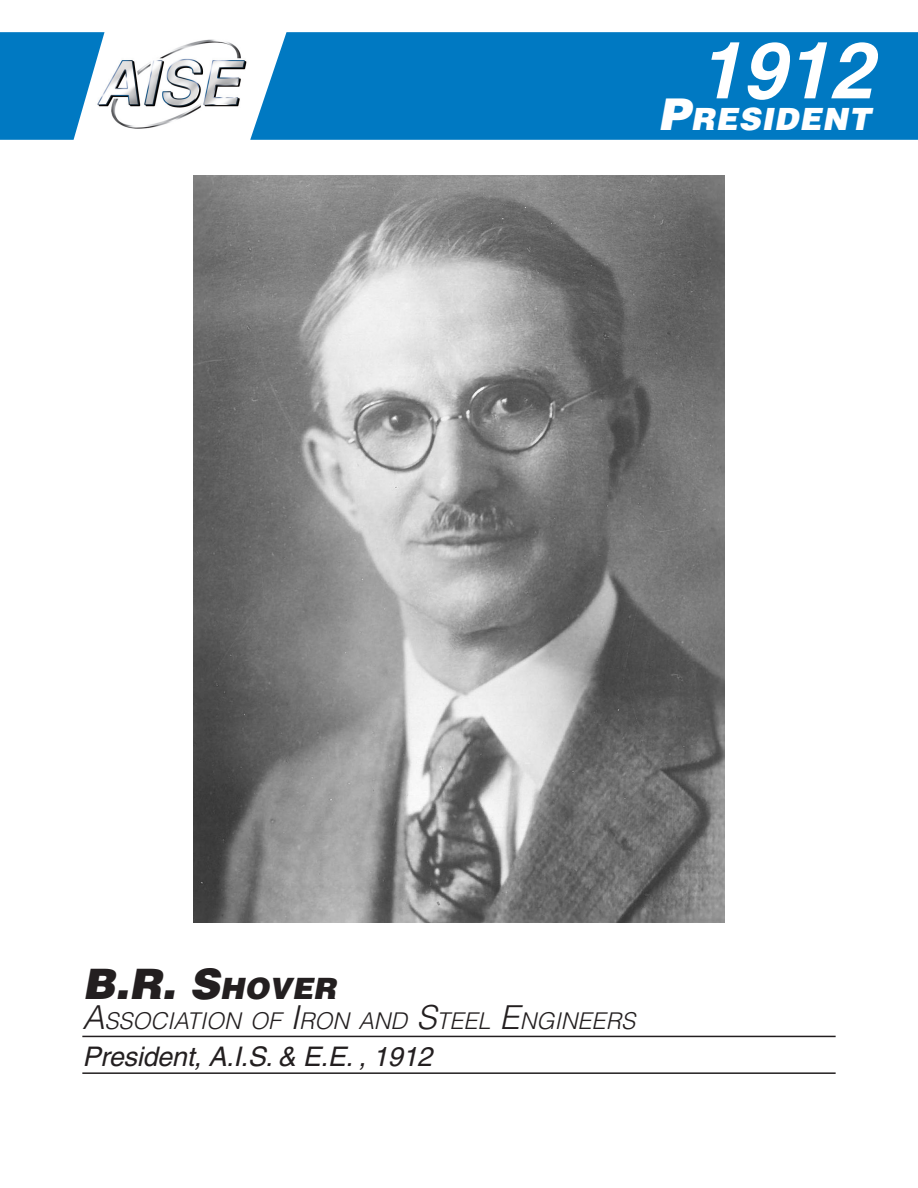
<style>
.page{position:relative;width:918px;height:1188px;background:#fff}
.page>*{position:absolute;margin:0;border:0;box-sizing:border-box;transform-origin:0 0}
.t1{font:italic 700 78.9px "Helvetica";color:#fff}
.t2{font:italic 900 42px "Helvetica";color:#231f20}
.t3{font:italic 900 30.6px "Helvetica";letter-spacing:.03em;color:#fff}
.t4{font:italic 27px "Helvetica";letter-spacing:-.01em;color:#231f20}
.t5{font:italic 300 23.1px "Helvetica";color:#231f20}
.s1{font-size:43.8px}
.s2{font-size:29.4px}
.s3{font-size:33px}
</style>
<div class="page">
<img style="left:105px;top:39px;width:142px;height:90px">
<div style="left:250px;top:32px;width:668px;height:108px;background:#0079c2"></div>
<svg style="left:0;top:32px;width:105px;height:108px;background:#278dcb"></svg>
<hr style="left:82px;top:1036px;width:754px;height:1px;background:#231f20">
<hr style="left:82px;top:1072px;width:754px;height:2px;background:#231f20">
<img style="left:194px;top:175px;width:530px;height:748px">
<p class="t1" style="left:698px;top:22px;width:177px">1912</p>
<p class="t3" style="left:658px;top:99px;width:214px"><span class="s1">P</span>RESIDENT</p>
<p class="t2" style="left:82px;top:956px;width:255px">B.R. S<span class="s2">HOVER</span></p>
<p class="t5" style="left:82px;top:1006px;width:554px"><span class="s3">A</span>SSOCIATION OF <span class="s3">I</span>RON AND <span class="s3">S</span>TEEL <span class="s3">E</span>NGINEERS</p>
<p class="t4" style="left:82px;top:1041px;width:351px">President, A.I.S. &amp; E.E. , 1912</p>
</div>
